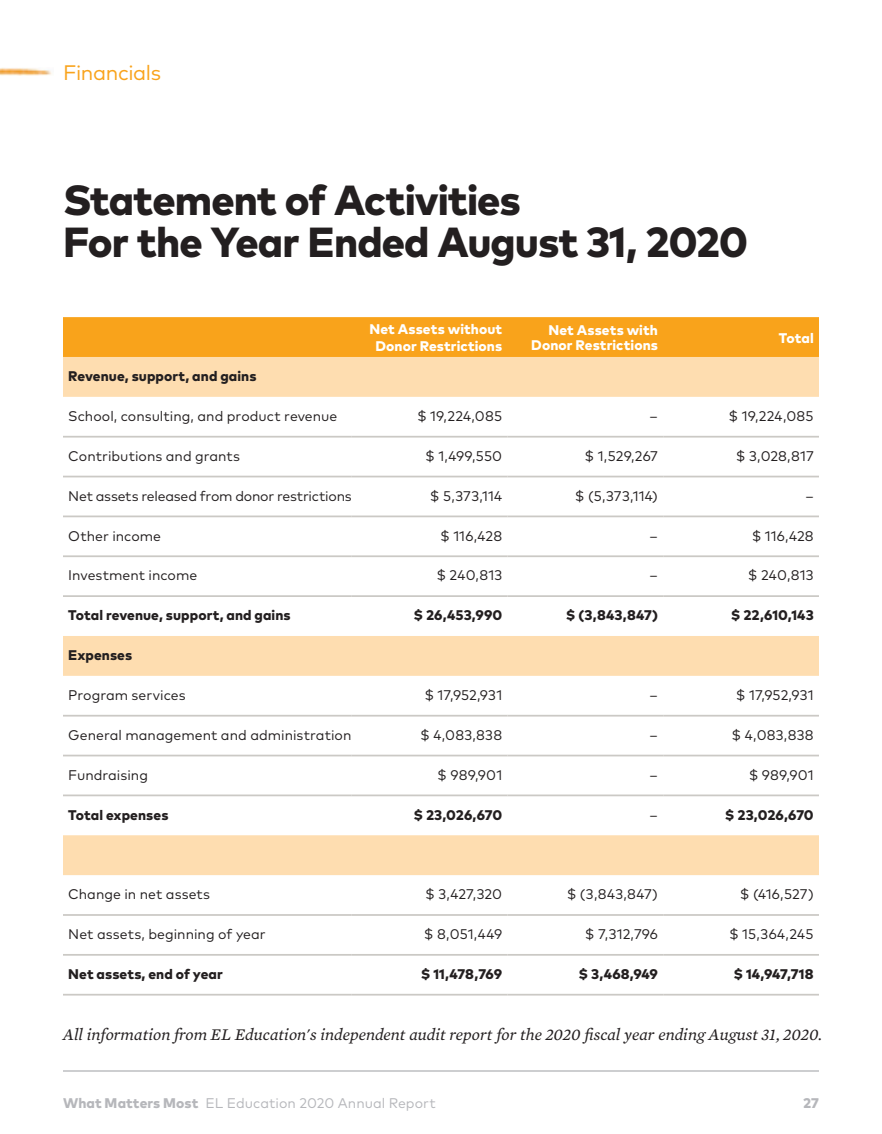
<style>
.page{position:relative;width:882px;height:1134px;background:#fff}
.page>*{position:absolute;margin:0;border:0;box-sizing:border-box;transform-origin:0 0}
.AR20-h2{font:800 42px/42px "Mark Pro";letter-spacing:-.025em;color:#231f20}
.t1{font:21px "Mark Pro";letter-spacing:-.02em;color:#f9a31b}
.Body{font:italic 16.62px "Mercury Text G2";color:#231f20}
.Chart_body{font:14px "Mark Pro";letter-spacing:.005em;color:#231f20}
.Chart_body-2{font:800 14px "Mark Pro";letter-spacing:.005em;color:#231f20}
.Chart_body-3{font:800 14px/16.8px "Mark Pro";letter-spacing:.005em;color:#fff;text-align:center}
.t2{font:14px "Mark Pro";color:#b6b7bb}
.Chart_body-4{font:14px "Mark Pro";letter-spacing:-.015em;color:#231f20}
.t3{font:800 14px "Mark Pro";color:#b6b7bb}
.s1{font-weight:800}
</style>
<div class="page">
<div style="left:63px;top:317px;width:756px;height:40px;background:#f9a31b"></div>
<svg style="left:63px;top:357px;width:756px;height:518px"></svg>
<hr style="left:63px;top:436px;width:289px;height:2px;background:#cbc9c5">
<hr style="left:352px;top:436px;width:156px;height:2px;background:#cbc9c5">
<hr style="left:508px;top:436px;width:155px;height:2px;background:#cbc9c5">
<hr style="left:663px;top:436px;width:156px;height:2px;background:#cbc9c5">
<hr style="left:63px;top:476px;width:289px;height:1px;background:#cbc9c5">
<hr style="left:352px;top:476px;width:156px;height:1px;background:#cbc9c5">
<hr style="left:508px;top:476px;width:155px;height:1px;background:#cbc9c5">
<hr style="left:663px;top:476px;width:156px;height:1px;background:#cbc9c5">
<hr style="left:63px;top:516px;width:289px;height:1px;background:#cbc9c5">
<hr style="left:352px;top:516px;width:156px;height:1px;background:#cbc9c5">
<hr style="left:508px;top:516px;width:155px;height:1px;background:#cbc9c5">
<hr style="left:663px;top:516px;width:156px;height:1px;background:#cbc9c5">
<hr style="left:63px;top:555px;width:289px;height:2px;background:#cbc9c5">
<hr style="left:352px;top:555px;width:156px;height:2px;background:#cbc9c5">
<hr style="left:508px;top:555px;width:155px;height:2px;background:#cbc9c5">
<hr style="left:663px;top:555px;width:156px;height:2px;background:#cbc9c5">
<hr style="left:63px;top:595px;width:289px;height:2px;background:#cbc9c5">
<hr style="left:352px;top:595px;width:156px;height:2px;background:#cbc9c5">
<hr style="left:508px;top:595px;width:155px;height:2px;background:#cbc9c5">
<hr style="left:663px;top:595px;width:156px;height:2px;background:#cbc9c5">
<hr style="left:63px;top:715px;width:289px;height:2px;background:#cbc9c5">
<hr style="left:352px;top:715px;width:156px;height:2px;background:#cbc9c5">
<hr style="left:508px;top:715px;width:155px;height:2px;background:#cbc9c5">
<hr style="left:663px;top:715px;width:156px;height:2px;background:#cbc9c5">
<hr style="left:63px;top:755px;width:289px;height:1px;background:#cbc9c5">
<hr style="left:352px;top:755px;width:156px;height:1px;background:#cbc9c5">
<hr style="left:508px;top:755px;width:155px;height:1px;background:#cbc9c5">
<hr style="left:663px;top:755px;width:156px;height:1px;background:#cbc9c5">
<hr style="left:63px;top:795px;width:289px;height:1px;background:#cbc9c5">
<hr style="left:352px;top:795px;width:156px;height:1px;background:#cbc9c5">
<hr style="left:508px;top:795px;width:155px;height:1px;background:#cbc9c5">
<hr style="left:663px;top:795px;width:156px;height:1px;background:#cbc9c5">
<hr style="left:63px;top:914px;width:289px;height:2px;background:#cbc9c5">
<hr style="left:352px;top:914px;width:156px;height:2px;background:#cbc9c5">
<hr style="left:508px;top:914px;width:155px;height:2px;background:#cbc9c5">
<hr style="left:663px;top:914px;width:156px;height:2px;background:#cbc9c5">
<hr style="left:63px;top:954px;width:289px;height:2px;background:#cbc9c5">
<hr style="left:352px;top:954px;width:156px;height:2px;background:#cbc9c5">
<hr style="left:508px;top:954px;width:155px;height:2px;background:#cbc9c5">
<hr style="left:663px;top:954px;width:156px;height:2px;background:#cbc9c5">
<hr style="left:63px;top:994px;width:289px;height:2px;background:#cbc9c5">
<hr style="left:352px;top:994px;width:156px;height:2px;background:#cbc9c5">
<hr style="left:508px;top:994px;width:155px;height:2px;background:#cbc9c5">
<hr style="left:663px;top:994px;width:156px;height:2px;background:#cbc9c5">
<img style="left:0;top:68px;width:52px;height:7px">
<hr style="left:63px;top:1070px;width:756px;height:2px;background:#c7c8ca">
<p class="t1" style="left:63px;top:56px;width:100px">Financials</p>
<p class="AR20-h2" style="left:63px;top:176px;width:687px">Statement of Activities<br>For the Year Ended August 31, 2020</p>
<p class="Chart_body-3" style="left:369px;top:320px;width:134px">Net Assets without<br>Donor Restrictions</p>
<p class="Chart_body-3" style="left:531px;top:321px;width:128px;line-height:15.8px;text-align:right">Net Assets with<br>Donor Restrictions</p>
<p class="Chart_body-3" style="left:779px;top:328px;width:36px">Total</p>
<p class="Chart_body-2" style="left:68px;top:365px;width:190px">Revenue, support, and gains</p>
<p class="Chart_body" style="left:68px;top:406px;width:271px">School, consulting, and product revenue</p>
<p class="Chart_body" style="left:417px;top:406px;width:87px">$ 19,224,085</p>
<p class="Chart_body" style="left:650px;top:406px;width:10px">–</p>
<p class="Chart_body" style="left:729px;top:406px;width:87px">$ 19,224,085</p>
<p class="Chart_body" style="left:68px;top:445px;width:173px">Contributions and grants</p>
<p class="Chart_body" style="left:425px;top:445px;width:79px">$ 1,499,550</p>
<p class="Chart_body" style="left:585px;top:445px;width:75px">$ 1,529,267</p>
<p class="Chart_body" style="left:736px;top:445px;width:79px">$ 3,028,817</p>
<p class="Chart_body-4" style="left:68px;top:485px;width:285px">Net assets released from donor restrictions</p>
<p class="Chart_body" style="left:430px;top:485px;width:74px">$ 5,373,114</p>
<p class="Chart_body" style="left:575px;top:485px;width:84px">$ (5,373,114)</p>
<p class="Chart_body" style="left:805px;top:485px;width:10px">–</p>
<p class="Chart_body" style="left:68px;top:525px;width:94px">Other income</p>
<p class="Chart_body" style="left:440px;top:525px;width:64px">$ 116,428</p>
<p class="Chart_body" style="left:650px;top:525px;width:10px">–</p>
<p class="Chart_body" style="left:752px;top:525px;width:64px">$ 116,428</p>
<p class="Chart_body" style="left:68px;top:565px;width:131px">Investment income</p>
<p class="Chart_body" style="left:436px;top:565px;width:67px">$ 240,813</p>
<p class="Chart_body" style="left:650px;top:565px;width:10px">–</p>
<p class="Chart_body" style="left:748px;top:565px;width:67px">$ 240,813</p>
<p class="Chart_body-2" style="left:68px;top:605px;width:224px">Total revenue, support, and gains</p>
<p class="Chart_body-2" style="left:413px;top:605px;width:90px">$ 26,453,990</p>
<p class="Chart_body-2" style="left:566px;top:605px;width:94px">$ (3,843,847)</p>
<p class="Chart_body-2" style="left:731px;top:605px;width:84px">$ 22,610,143</p>
<p class="Chart_body-2" style="left:68px;top:644px;width:65px">Expenses</p>
<p class="Chart_body" style="left:68px;top:685px;width:119px">Program services</p>
<p class="Chart_body" style="left:424px;top:685px;width:79px">$ 17,952,931</p>
<p class="Chart_body" style="left:650px;top:685px;width:10px">–</p>
<p class="Chart_body" style="left:736px;top:685px;width:79px">$ 17,952,931</p>
<p class="Chart_body" style="left:68px;top:724px;width:285px">General management and administration</p>
<p class="Chart_body" style="left:420px;top:724px;width:84px">$ 4,083,838</p>
<p class="Chart_body" style="left:650px;top:724px;width:10px">–</p>
<p class="Chart_body" style="left:732px;top:724px;width:84px">$ 4,083,838</p>
<p class="Chart_body" style="left:68px;top:764px;width:81px">Fundraising</p>
<p class="Chart_body" style="left:437px;top:764px;width:67px">$ 989,901</p>
<p class="Chart_body" style="left:650px;top:764px;width:10px">–</p>
<p class="Chart_body" style="left:749px;top:764px;width:67px">$ 989,901</p>
<p class="Chart_body-2" style="left:68px;top:804px;width:102px">Total expenses</p>
<p class="Chart_body-2" style="left:413px;top:804px;width:90px">$ 23,026,670</p>
<p class="Chart_body" style="left:650px;top:804px;width:10px">–</p>
<p class="Chart_body-2" style="left:725px;top:804px;width:90px">$ 23,026,670</p>
<p class="Chart_body" style="left:68px;top:884px;width:143px">Change in net assets</p>
<p class="Chart_body" style="left:425px;top:884px;width:78px">$ 3,427,320</p>
<p class="Chart_body" style="left:567px;top:884px;width:93px">$ (3,843,847)</p>
<p class="Chart_body" style="left:740px;top:884px;width:75px">$ (416,527)</p>
<p class="Chart_body" style="left:68px;top:924px;width:199px">Net assets, beginning of year</p>
<p class="Chart_body" style="left:424px;top:924px;width:80px">$ 8,051,449</p>
<p class="Chart_body" style="left:585px;top:924px;width:75px">$ 7,312,796</p>
<p class="Chart_body" style="left:729px;top:924px;width:86px">$ 15,364,245</p>
<p class="Chart_body-2" style="left:68px;top:963px;width:156px">Net assets, end of year</p>
<p class="Chart_body-2" style="left:421px;top:963px;width:83px">$ 11,478,769</p>
<p class="Chart_body-2" style="left:579px;top:963px;width:81px">$ 3,468,949</p>
<p class="Chart_body-2" style="left:733px;top:963px;width:82px">$ 14,947,718</p>
<p class="Body" style="left:63px;top:1022px;width:760px">All information from EL Education's independent audit report for the 2020 fiscal year ending August 31, 2020.</p>
<p class="t2" style="left:63px;top:1093px;width:374px"><span class="s1">What Matters Most</span> EL Education 2020 Annual Report</p>
<p class="t3" style="left:803px;top:1092px;width:17px">27</p>
</div>
